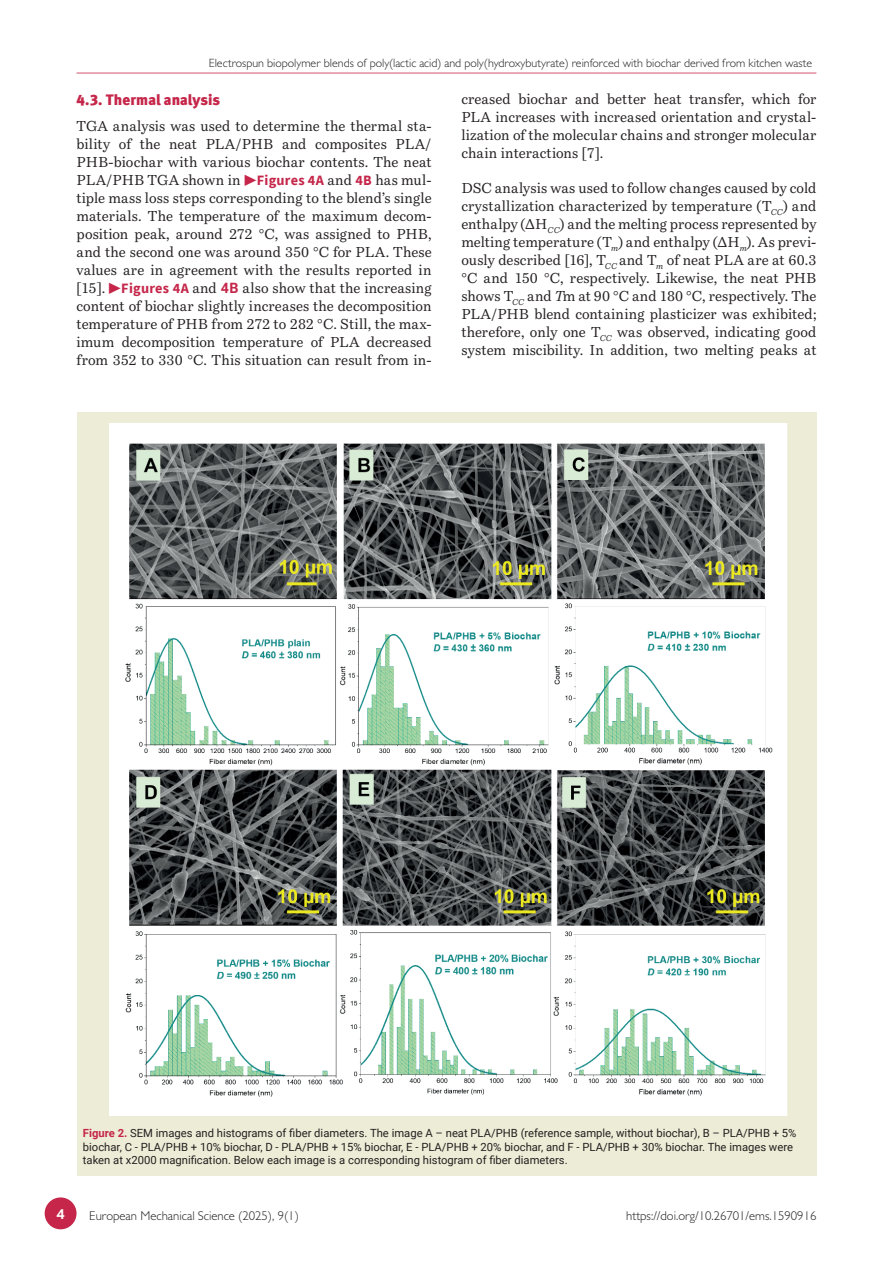
<style>
.page{position:relative;width:893px;height:1263px;background:#fff}
.page>*{position:absolute;margin:0;border:0;box-sizing:border-box;transform-origin:0 0}
.t1{font:700 15px "Meta";color:#c5264a}
.t2{font:14.25px/18px "Bressay";letter-spacing:.01em;color:#231f20;text-align:justify}
.t3{font:500 13.5px "Gamay";color:#fff}
.t4{font:300 12.75px "Gill Sans";color:#231f20}
.t5{font:300 12px "Gill Sans";color:#231f20}
.t6{font:11.25px/13.5px "Roboto";color:#231f20}
.s1{font-family:"Source Sans Pro";font-weight:700;color:#c5264a}
.s2{font-family:"Roboto";font-weight:700;color:#c5264a}
.s3{font-style:italic}
.s4{font-weight:700;color:#c5264a}
</style>
<div class="page">
<div style="left:77px;top:413px;width:739px;height:714px;background:#ededd7"></div>
<div style="left:77px;top:1115px;width:739px;height:61px;background:#ededd7"></div>
<img style="left:109px;top:423px;width:679px;height:692px">
<hr style="left:77px;top:72px;width:739px;height:2px;background:#d6667b">
<div style="left:45px;top:1197px;width:32px;height:32px;background:#c5264a;border-radius:50%"></div>
<p class="t5" style="left:209px;top:55px;width:605px">Electrospun biopolymer blends of poly(lactic acid) and poly(hydroxybutyrate) reinforced with biochar derived from kitchen waste</p>
<p class="t1" style="left:77px;top:91px;width:145px">4.3. Thermal analysis</p>
<p class="t2" style="left:77px;top:117px;width:357px">TGA analysis was used to determine the thermal sta&shy;bility of the neat PLA/PHB and composites PLA/ PHB-biochar with various biochar contents. The neat PLA/PHB TGA shown in <span class="s1">▶Figures 4A</span> and <span class="s1">4B</span> has mul&shy;tiple mass loss steps corresponding to the blend’s single materials. The temperature of the maximum decom&shy;position peak, around 272 °C, was assigned to PHB, and the second one was around 350 °C for PLA. These values are in agreement with the results reported in [15]. <span class="s1">▶Figures 4A</span> and <span class="s2">4B</span> also show that the increasing content of biochar slightly increases the decomposition temperature of PHB from 272 to 282 °C. Still, the max&shy;imum decomposition temperature of PLA decreased from 352 to 330 °C. This situation can result from in-</p>
<p class="t2" style="left:461px;top:90px;width:357px">creased biochar and better heat transfer, which for PLA increases with increased orientation and crystal&shy;lization of the molecular chains and stronger molecular chain interactions [7].</p>
<p class="t2" style="left:461px;top:179px;width:357px">DSC analysis was used to follow changes caused by cold crystallization characterized by temperature (T<sub>CC</sub>) and enthalpy (ΔH<sub>CC</sub>) and the melting process represented by melting temperature (T<sub>m</sub>) and enthalpy (ΔH<sub>m</sub>). As previ&shy;ously described [16], T<sub>CC</sub> and T<sub>m</sub> of neat PLA are at 60.3 °C and 150 °C, respectively. Likewise, the neat PHB shows T<sub>CC</sub> and <span class="s3">T</span>m at 90 °C and 180 °C, respectively. The PLA/PHB blend containing plasticizer was exhibited; therefore, only one T<sub>CC</sub> was observed, indicating good system miscibility. In addition, two melting peaks at</p>
<p class="t6" style="left:83px;top:1126px;width:715px"><span class="s4">F igure 2.</span> SEM images and histograms of fiber diameters. The image A – neat PLA/PHB (reference sample, without biochar), B – PLA/PHB + 5% biochar, C - PLA/PHB + 10% biochar, D - PLA/PHB + 15% biochar, E - PLA/PHB + 20% biochar, and F - PLA/PHB + 30% biochar. The images were taken at x2000 magnification. Below each image is a corresponding histogram of fiber diameters.</p>
<p class="t3" style="left:56px;top:1203px;width:10px">4</p>
<p class="t4" style="left:626px;top:1208px;width:192px">https://doi.org/10.26701/ems.1590916</p>
<p class="t4" style="left:89px;top:1208px;width:211px">European Mechanical Science (2025), 9(1)</p>
</div>
